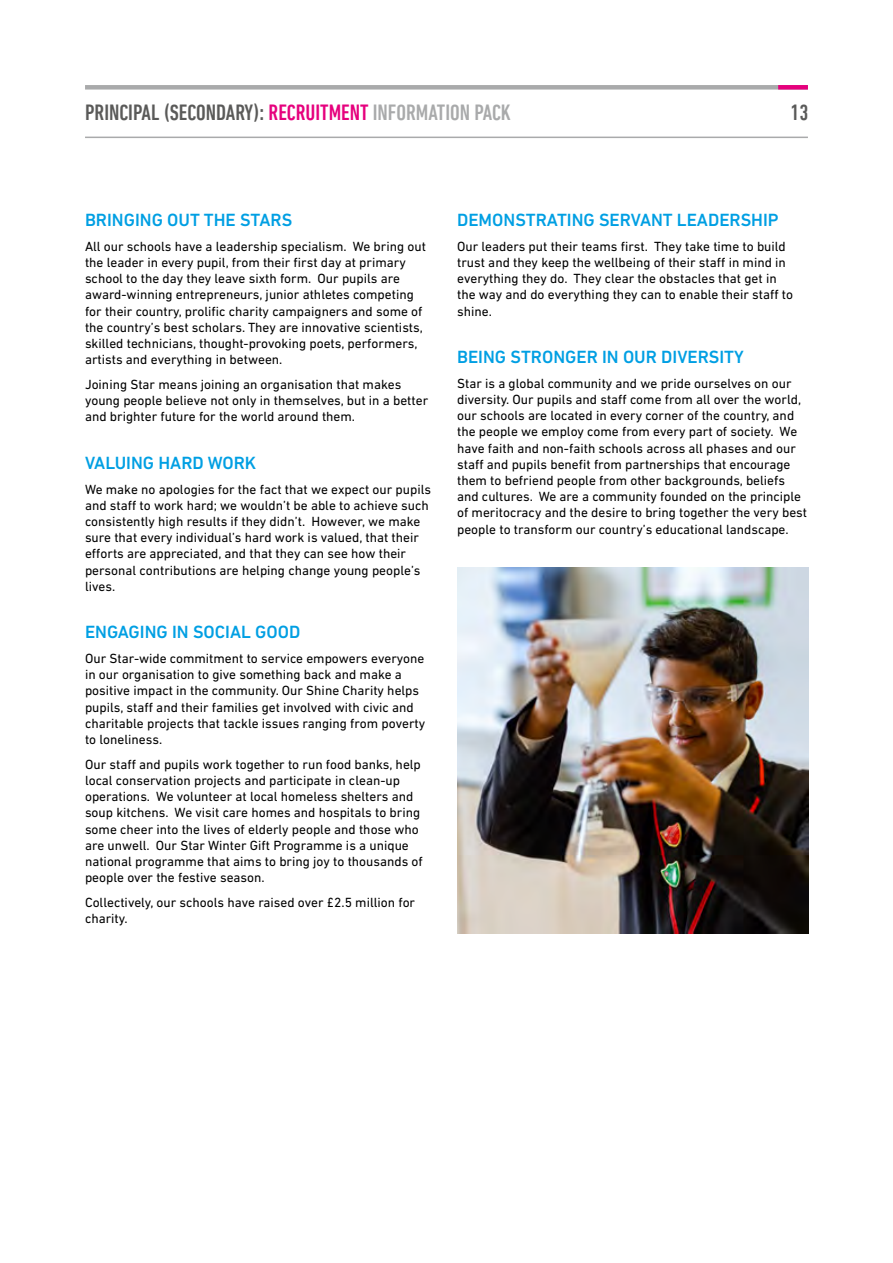
<style>
.page{position:relative;width:893px;height:1263px;background:#fff}
.page>*{position:absolute;margin:0;border:0;box-sizing:border-box;transform-origin:0 0}
.t1{font:500 condensed 22.5px "DIN Next LT Pro";color:#5a5a59}
.t2{font:500 18px "DIN Next LT Pro";color:#009fe3}
.t3{font:13.5px/16.2px "DIN Next LT Pro";color:#000}
.s1{color:#e6007d}
.s2{color:#a9aaab}
</style>
<div class="page">
<div style="left:85px;top:85px;width:723px;height:5px;background:#a9aaab"></div>
<hr style="left:85px;top:137px;width:723px;height:1px;background:#a9aaab">
<div style="left:778px;top:85px;width:30px;height:5px;background:#e6007d"></div>
<img style="left:457px;top:568px;width:351px;height:365px">
<h1 class="t1" style="left:85px;top:100px;width:427px">PRINCIPAL (SECONDARY): <span class="s1">RECRUITMENT</span> <span class="s2">INFORMATION PACK</span></h1>
<h1 class="t1" style="left:790px;top:100px;width:19px">13</h1>
<h2 class="t2" style="left:85px;top:210px;width:209px">BRINGING OUT THE STARS</h2>
<p class="t3" style="left:85px;top:238px;width:342px">All our schools have a leadership specialism. We bring out the leader in every pupil, from their first day at primary school to the day they leave sixth form. Our pupils are award-winning entrepreneurs, junior athletes competing for their country, prolific charity campaigners and some of the country’s best scholars. They are innovative scientists, skilled technicians, thought-provoking poets, performers, artists and everything in between.</p>
<p class="t3" style="left:85px;top:376px;width:345px">Joining Star means joining an organisation that makes young people believe not only in themselves, but in a better and brighter future for the world around them.</p>
<h2 class="t2" style="left:85px;top:452px;width:173px">VALUING HARD WORK</h2>
<p class="t3" style="left:85px;top:481px;width:348px">We make no apologies for the fact that we expect our pupils and staff to work hard; we wouldn’t be able to achieve such consistently high results if they didn’t. However, we make sure that every individual’s hard work is valued, that their efforts are appreciated, and that they can see how their personal contributions are helping change young people’s lives.</p>
<h2 class="t2" style="left:85px;top:622px;width:217px">ENGAGING IN SOCIAL GOOD</h2>
<p class="t3" style="left:85px;top:650px;width:342px">Our Star-wide commitment to service empowers everyone in our organisation to give something back and make a positive impact in the community. Our Shine Charity helps pupils, staff and their families get involved with civic and charitable projects that tackle issues ranging from poverty to loneliness.</p>
<p class="t3" style="left:85px;top:756px;width:339px">Our staff and pupils work together to run food banks, help local conservation projects and participate in clean-up operations. We volunteer at local homeless shelters and soup kitchens. We visit care homes and hospitals to bring some cheer into the lives of elderly people and those who are unwell. Our Star Winter Gift Programme is a unique national programme that aims to bring joy to thousands of people over the festive season.</p>
<p class="t3" style="left:85px;top:894px;width:332px">Collectively, our schools have raised over £2.5 million for charity.</p>
<h2 class="t2" style="left:457px;top:210px;width:323px">DEMONSTRATING SERVANT LEADERSHIP</h2>
<p class="t3" style="left:457px;top:238px;width:338px">Our leaders put their teams first. They take time to build trust and they keep the wellbeing of their staff in mind in everything they do. They clear the obstacles that get in the way and do everything they can to enable their staff to shine.</p>
<h2 class="t2" style="left:457px;top:347px;width:288px">BEING STRONGER IN OUR DIVERSITY</h2>
<p class="t3" style="left:457px;top:375px;width:352px">Star is a global community and we pride ourselves on our diversity. Our pupils and staff come from all over the world, our schools are located in every corner of the country, and the people we employ come from every part of society. We have faith and non-faith schools across all phases and our staff and pupils benefit from partnerships that encourage them to befriend people from other backgrounds, beliefs and cultures. We are a community founded on the principle of meritocracy and the desire to bring together the very best people to transform our country’s educational landscape.</p>
</div>
